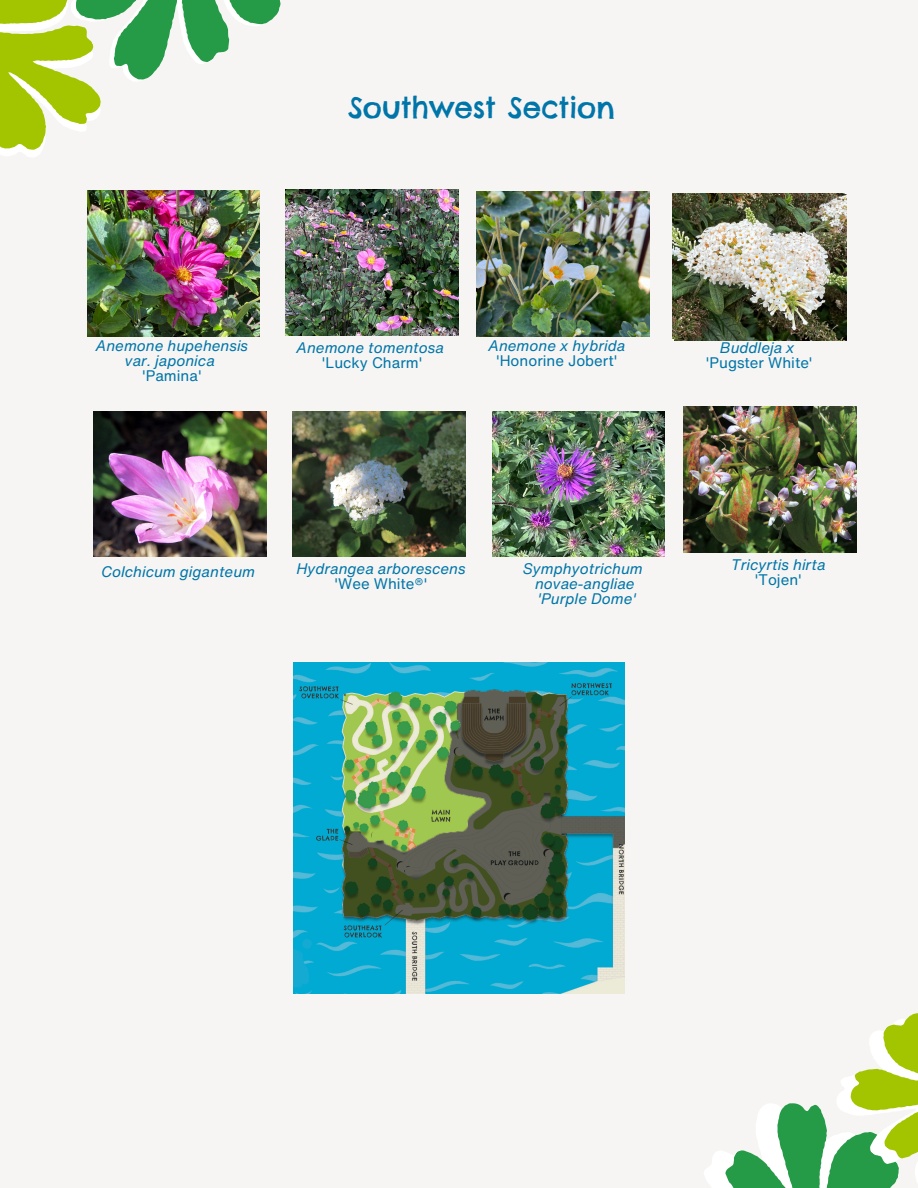
<style>
.page{position:relative;width:918px;height:1188px;background:#f6f5f3}
.page>*{position:absolute;margin:0;border:0;box-sizing:border-box;transform-origin:0 0}
.t1{font:29.4px "Chelsea Market";letter-spacing:-.005em;color:#0075a9}
.t2{font:italic 15px/15px "Helvetica Now Text";color:#0075a9;text-align:center}
.t3{font:15px/15px "Helvetica Now Text";color:#0075a9;text-align:center}
.s1{font-style:italic}
.s2{font-style:normal}
</style>
<div class="page">
<svg style="left:0;top:0;width:331px;height:190px"></svg>
<img style="left:293px;top:411px;width:172px;height:146px">
<img style="left:94px;top:411px;width:172px;height:146px">
<img style="left:477px;top:191px;width:172px;height:145px">
<img style="left:286px;top:190px;width:172px;height:145px">
<img style="left:87px;top:191px;width:173px;height:145px">
<svg style="left:704px;top:1013px;width:214px;height:175px"></svg>
<img style="left:492px;top:411px;width:173px;height:146px">
<img style="left:684px;top:407px;width:172px;height:145px">
<img style="left:674px;top:195px;width:173px;height:145px">
<img style="left:294px;top:663px;width:330px;height:330px">
<p class="t1" style="left:348px;top:88px;width:268px">Southwest Section</p>
<p class="t2" style="left:96px;top:338px;width:154px">Anemone hupehensis var. japonica</p>
<p class="t3" style="left:142px;top:368px;width:61px">'Pamina'</p>
<p class="t2" style="left:296px;top:340px;width:149px">Anemone tomentosa</p>
<p class="t3" style="left:322px;top:355px;width:102px">'Lucky Charm'</p>
<p class="t3" style="left:488px;top:338px;width:139px"><span class="s1">Anemone x hybrida </span>'Honorine Jobert'</p>
<p class="t2" style="left:720px;top:340px;width:76px">Buddleja x</p>
<p class="t3" style="left:706px;top:355px;width:108px">'Pugster White'</p>
<p class="t2" style="left:101px;top:564px;width:156px">Colchicum giganteum</p>
<p class="t2" style="left:296px;top:561px;width:171px">Hydrangea arborescens <span class="s2">'Wee White®'</span></p>
<p class="t2" style="left:523px;top:561px;width:122px">Symphyotrichum</p>
<p class="t2" style="left:535px;top:576px;width:101px">novae-angliae</p>
<p class="t2" style="left:538px;top:591px;width:100px">'Purple Dome'</p>
<p class="t2" style="left:731px;top:557px;width:96px">Tricyrtis hirta</p>
<p class="t3" style="left:755px;top:572px;width:48px">'Tojen'</p>
</div>
